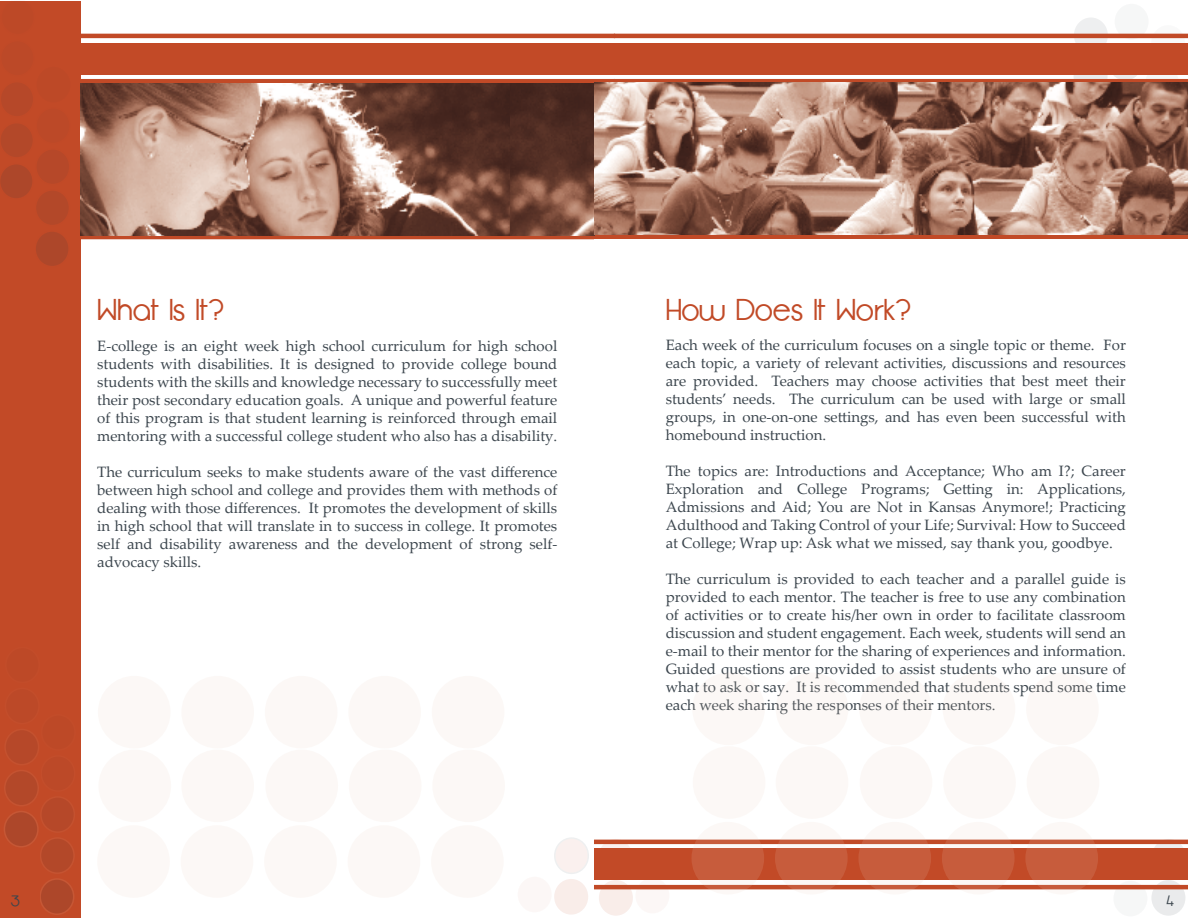
<style>
.page{position:relative;width:1188px;height:918px;background:#fff}
.page>*{position:absolute;margin:0;border:0;box-sizing:border-box;transform-origin:0 0}
.t1{font:30px "Opificio";letter-spacing:-.015em;color:#c14a27}
.t2{font:15px/18px "Palatino Linotype";color:#3c464e;text-align:justify}
.t3{font:15px "Opificio";color:#3c464e}
</style>
<div class="page">
<div style="left:0;top:1px;width:81px;height:917px;background:#c24a27"></div>
<div style="left:5px;top:770px;width:33px;height:36px;background:#b34829;border-radius:50%"></div>
<div style="left:4px;top:770px;width:35px;height:37px;border:2px solid #e1ab8f;border-radius:50%"></div>
<div style="left:35px;top:190px;width:35px;height:36px;background:#b34829;border-radius:50%"></div>
<div style="left:35px;top:189px;width:35px;height:37px;border:2px solid #c14a27;border-radius:50%"></div>
<div style="left:40px;top:838px;width:34px;height:35px;background:#b34829;border-radius:50%"></div>
<div style="left:40px;top:837px;width:35px;height:37px;border:2px solid #e1ab8f;border-radius:50%"></div>
<div style="left:0;top:82px;width:34px;height:35px;background:#b64829;border-radius:50%"></div>
<div style="left:0;top:81px;width:35px;height:37px;border:2px solid #c14a27;border-radius:50%"></div>
<div style="left:5px;top:729px;width:34px;height:36px;background:#b64829;border-radius:50%"></div>
<div style="left:4px;top:729px;width:35px;height:37px;border:2px solid #e1ab8f;border-radius:50%"></div>
<div style="left:36px;top:149px;width:34px;height:36px;background:#b64829;border-radius:50%"></div>
<div style="left:35px;top:148px;width:36px;height:37px;border:2px solid #c14a27;border-radius:50%"></div>
<div style="left:41px;top:797px;width:33px;height:35px;background:#b64829;border-radius:50%"></div>
<div style="left:40px;top:796px;width:35px;height:37px;border:2px solid #e1ab8f;border-radius:50%"></div>
<div style="left:1px;top:40px;width:33px;height:36px;background:#bc4928;border-radius:50%"></div>
<div style="left:0;top:40px;width:35px;height:37px;border:2px solid #c14a27;border-radius:50%"></div>
<div style="left:5px;top:688px;width:34px;height:36px;background:#bc4928;border-radius:50%"></div>
<div style="left:5px;top:688px;width:35px;height:37px;border:2px solid #e1ab8f;border-radius:50%"></div>
<div style="left:36px;top:108px;width:34px;height:36px;background:#bc4928;border-radius:50%"></div>
<div style="left:35px;top:107px;width:36px;height:37px;border:2px solid #c14a27;border-radius:50%"></div>
<div style="left:41px;top:756px;width:34px;height:35px;background:#bc4928;border-radius:50%"></div>
<div style="left:40px;top:755px;width:36px;height:37px;border:2px solid #e1ab8f;border-radius:50%"></div>
<div style="left:6px;top:647px;width:33px;height:36px;background:#bd4927;border-radius:50%"></div>
<div style="left:5px;top:647px;width:35px;height:36px;border:2px solid #e1ab8f;border-radius:50%"></div>
<div style="left:36px;top:67px;width:35px;height:36px;background:#bd4927;border-radius:50%"></div>
<div style="left:41px;top:715px;width:34px;height:35px;background:#bd4927;border-radius:50%"></div>
<div style="left:41px;top:714px;width:35px;height:37px;border:2px solid #e1ab8f;border-radius:50%"></div>
<svg style="left:0;top:124px;width:33px;height:74px"></svg>
<div style="left:4px;top:811px;width:34px;height:36px;background:#ad472a;border-radius:50%"></div>
<div style="left:4px;top:811px;width:35px;height:37px;border:2px solid #e1ab8f;border-radius:50%"></div>
<div style="left:35px;top:231px;width:34px;height:36px;background:#ad472a;border-radius:50%"></div>
<div style="left:34px;top:230px;width:36px;height:38px;border:2px solid #c14a27;border-radius:50%"></div>
<div style="left:40px;top:879px;width:34px;height:35px;background:#ad472a;border-radius:50%"></div>
<div style="left:39px;top:878px;width:36px;height:37px;border:2px solid #e1ab8f;border-radius:50%"></div>
<svg style="left:1151px;top:880px;width:35px;height:36px"></svg>
<svg style="left:1073px;top:58px;width:35px;height:36px"></svg>
<svg style="left:1152px;top:839px;width:34px;height:36px"></svg>
<svg style="left:1108px;top:45px;width:34px;height:36px"></svg>
<svg style="left:1074px;top:17px;width:34px;height:36px"></svg>
<svg style="left:1145px;top:66px;width:34px;height:35px"></svg>
<div style="left:1113px;top:881px;width:35px;height:36px;background:#f6f7f7;border-radius:50%"></div>
<div style="left:1115px;top:4px;width:34px;height:36px;background:#f6f7f7;border-radius:50%"></div>
<svg style="left:1151px;top:25px;width:34px;height:36px"></svg>
<svg style="left:599px;top:880px;width:34px;height:36px"></svg>
<svg style="left:598px;top:839px;width:35px;height:36px"></svg>
<svg style="left:635px;top:878px;width:35px;height:36px"></svg>
<div style="left:554px;top:879px;width:34px;height:36px;background:#f9ede9;border-radius:50%"></div>
<div style="left:555px;top:838px;width:33px;height:35px;background:#faf0ee;border-radius:50%"></div>
<div style="left:554px;top:837px;width:35px;height:37px;border:2px solid #2c3a42;border-radius:50%"></div>
<div style="left:518px;top:877px;width:34px;height:35px;background:#fcf7f6;border-radius:50%"></div>
<div style="left:76px;top:43px;width:539px;height:31px;background:#c24a27"></div>
<div style="left:610px;top:43px;width:578px;height:31px;background:#c24a27"></div>
<hr style="left:80px;top:79px;width:535px;height:4px;background:#c24a27">
<svg style="left:614px;top:79px;width:574px;height:4px;background:#b55234"></svg>
<hr style="left:80px;top:34px;width:535px;height:4px;background:#c24a27">
<hr style="left:614px;top:34px;width:574px;height:4px;background:#c14a27">
<div style="left:594px;top:849px;width:594px;height:31px;background:#c24a27"></div>
<hr style="left:594px;top:885px;width:594px;height:4px;background:#c14a27">
<hr style="left:594px;top:840px;width:594px;height:4px;background:#c14a27">
<div style="left:594px;top:84px;width:594px;height:155px;background:#c14a27"></div>
<svg style="left:80px;top:235px;width:514px;height:4px;background:#af4c2e"></svg>
<img style="left:81px;top:83px;width:430px;height:152px">
<img style="left:511px;top:83px;width:677px;height:152px">
<div style="left:181px;top:676px;width:73px;height:73px;background:#fcf8f6;border-radius:50%"></div>
<div style="left:265px;top:676px;width:73px;height:73px;background:#fcf8f6;border-radius:50%"></div>
<div style="left:348px;top:676px;width:73px;height:73px;background:#fcf8f6;border-radius:50%"></div>
<div style="left:432px;top:676px;width:72px;height:73px;background:#fcf8f6;border-radius:50%"></div>
<div style="left:98px;top:676px;width:73px;height:73px;background:#fcf8f6;border-radius:50%"></div>
<div style="left:265px;top:750px;width:73px;height:72px;background:#fcf8f6;border-radius:50%"></div>
<div style="left:349px;top:750px;width:73px;height:72px;background:#fcf8f6;border-radius:50%"></div>
<div style="left:432px;top:750px;width:73px;height:72px;background:#fcf8f6;border-radius:50%"></div>
<div style="left:98px;top:750px;width:73px;height:72px;background:#fcf8f6;border-radius:50%"></div>
<div style="left:181px;top:825px;width:72px;height:73px;background:#fcf8f6;border-radius:50%"></div>
<div style="left:264px;top:825px;width:73px;height:73px;background:#fcf8f6;border-radius:50%"></div>
<div style="left:348px;top:825px;width:72px;height:73px;background:#fcf8f6;border-radius:50%"></div>
<div style="left:431px;top:825px;width:73px;height:73px;background:#fcf8f6;border-radius:50%"></div>
<div style="left:97px;top:825px;width:73px;height:73px;background:#fcf8f6;border-radius:50%"></div>
<div style="left:181px;top:750px;width:73px;height:72px;background:#fcf8f6;border-radius:50%"></div>
<div style="left:776px;top:673px;width:72px;height:72px;background:#fcf8f6;border-radius:50%"></div>
<div style="left:859px;top:673px;width:73px;height:72px;background:#fcf8f6;border-radius:50%"></div>
<div style="left:943px;top:673px;width:72px;height:72px;background:#fcf8f6;border-radius:50%"></div>
<div style="left:1026px;top:673px;width:73px;height:72px;background:#fcf8f6;border-radius:50%"></div>
<div style="left:692px;top:673px;width:73px;height:72px;background:#fcf8f6;border-radius:50%"></div>
<div style="left:860px;top:746px;width:72px;height:73px;background:#fcf8f6;border-radius:50%"></div>
<div style="left:943px;top:746px;width:73px;height:73px;background:#fcf8f6;border-radius:50%"></div>
<div style="left:1027px;top:746px;width:72px;height:73px;background:#fcf8f6;border-radius:50%"></div>
<div style="left:693px;top:746px;width:72px;height:73px;background:#fcf8f6;border-radius:50%"></div>
<svg style="left:775px;top:822px;width:73px;height:73px;fill:#c75c3c"></svg>
<svg style="left:858px;top:822px;width:73px;height:73px;fill:#c75c3c"></svg>
<svg style="left:942px;top:822px;width:73px;height:73px;fill:#c75c3c"></svg>
<svg style="left:1025px;top:822px;width:73px;height:73px;fill:#c75c3c"></svg>
<svg style="left:692px;top:822px;width:72px;height:73px;fill:#c75c3c"></svg>
<div style="left:776px;top:746px;width:72px;height:73px;background:#fcf8f6;border-radius:50%"></div>
<h1 class="t1" style="left:97px;top:293px;width:128px">What Is It?</h1>
<h1 class="t1" style="left:666px;top:293px;width:246px">How Does It Work?</h1>
<p class="t2" style="left:97px;top:336px;width:462px">E-college is an eight week high school curriculum for high school students with disabilities. It is designed to provide college bound students with the skills and knowledge necessary to successfully meet their post secondary education goals. A unique and powerful feature of this program is that student learning is reinforced through email mentoring with a successful college student who also has a disability.</p>
<p class="t2" style="left:97px;top:462px;width:462px">The curriculum seeks to make students aware of the vast difference between high school and college and provides them with methods of dealing with those differences. It promotes the development of skills in high school that will translate in to success in college. It promotes self and disability awareness and the development of strong self&shy;advocacy skills.</p>
<p class="t2" style="left:666px;top:336px;width:462px">Each week of the curriculum focuses on a single topic or theme. For each topic, a variety of relevant activities, discussions and resources are provided. Teachers may choose activities that best meet their students’ needs. The curriculum can be used with large or small groups, in one-on-one settings, and has even been successful with homebound instruction.</p>
<p class="t2" style="left:666px;top:462px;width:462px">The topics are: Introductions and Acceptance; Who am I?; Career Exploration and College Programs; Getting in: Applications, Admissions and Aid; You are Not in Kansas Anymore!; Practicing Adulthood and Taking Control of your Life; Survival: How to Succeed at College; Wrap up: Ask what we missed, say thank you, goodbye.</p>
<p class="t2" style="left:666px;top:570px;width:462px">The curriculum is provided to each teacher and a parallel guide is provided to each mentor. The teacher is free to use any combination of activities or to create his/her own in order to facilitate classroom discussion and student engagement. Each week, students will send an e-mail to their mentor for the sharing of experiences and information.<br>Guided questions are provided to assist students who are unsure of what to ask or say. It is recommended that students spend some time each week sharing the responses of their mentors.</p>
<p class="t3" style="left:11px;top:892px;width:10px">3</p>
<p class="t3" style="left:1166px;top:892px;width:9px">4</p>
</div>
